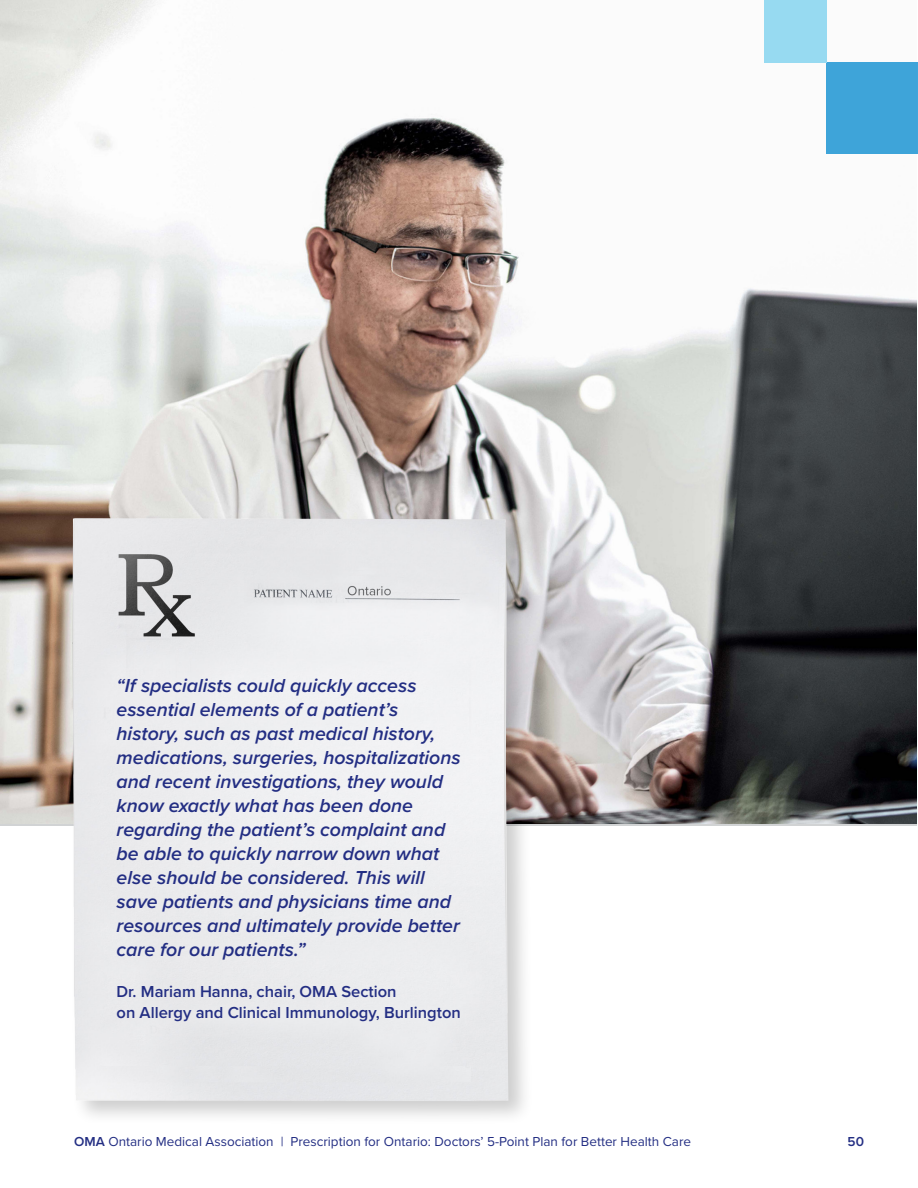
<style>
.page{position:relative;width:918px;height:1188px;background:#fff}
.page>*{position:absolute;margin:0;border:0;box-sizing:border-box;transform-origin:0 0}
.Clipboard_quote{font:italic 600 19.5px/24px "Proxima Nova";color:#232e83}
.Clipboard_quote-2{font:600 16.5px/21px "Proxima Nova";color:#232e83}
.t1{font:13.5px "Proxima Nova";color:#232e83}
.t2{font:600 13.5px "Proxima Nova";color:#232e83}
.s1{font-weight:600}
</style>
<div class="page">
<img style="left:0;top:0;width:917px;height:823px">
<div style="left:827px;top:63px;width:91px;height:91px;background:#3ea4d9"></div>
<div style="left:765px;top:0;width:62px;height:63px;background:#97daf1"></div>
<div style="left:69px;top:514px;width:465px;height:612px;background:#000;opacity:.2"></div>
<img style="left:58px;top:497px;width:468px;height:617px">
<p class="Clipboard_quote" style="left:117px;top:673px;width:346px">“If specialists could quickly access essential elements of a patient’s history, such as past medical history, medications, surgeries, hospitalizations and recent investigations, they would know exactly what has been done regarding the patient’s complaint and be able to quickly narrow down what else should be considered. This will save patients and physicians time and resources and ultimately provide better care for our patients.”</p>
<p class="Clipboard_quote-2" style="left:117px;top:980px;width:346px">Dr. Mariam Hanna, chair, OMA Section<br>on Allergy and Clinical Immunology, Burlington</p>
<p class="t1" style="left:74px;top:1132px;width:618px"><span class="s1">OMA</span> Ontario Medical Association | Prescription for Ontario: Doctors’ 5-Point Plan for Better Health Care</p>
<p class="t2" style="left:848px;top:1132px;width:18px">50</p>
</div>
